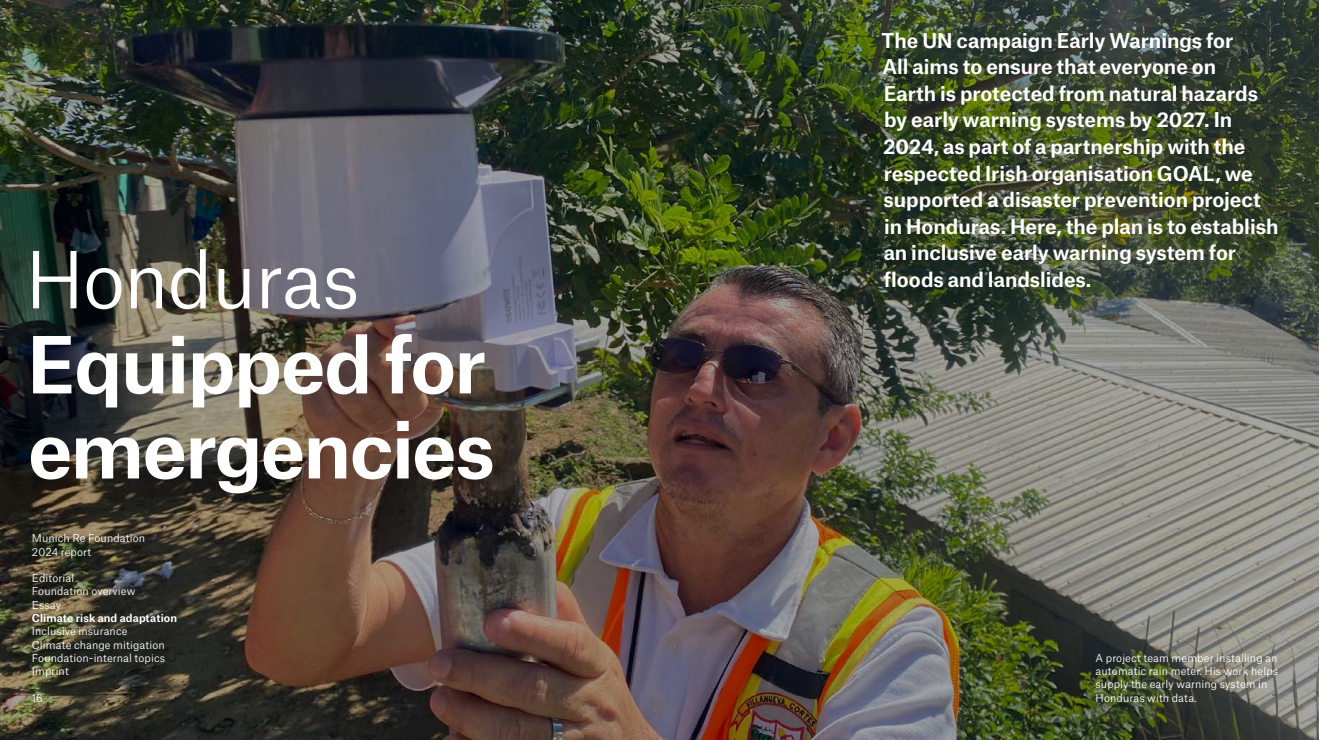
<style>
.page{position:relative;width:1319px;height:740px;background:#fff}
.page>*{position:absolute;margin:0;border:0;box-sizing:border-box;transform-origin:0 0}
.t1{font:700 75px/85.1px "Munich Re Neue";letter-spacing:-.025em;color:#fff}
.t2{font:75px "Munich Re Neue";letter-spacing:-.02em;color:#fff}
.t3{font:700 19.5px/26.5px "Munich Re Neue";color:#fff}
.t4{font:10.5px/13.4px "Munich Re Neue";letter-spacing:.01em;color:#fff}
.t5{font:700 10.5px "Munich Re Neue";letter-spacing:.01em;color:#fff}
</style>
<div class="page">
<img style="left:0;top:0;width:1318px;height:740px">
<h1 class="t2" style="left:25px;top:220px;width:336px">Honduras</h1>
<h1 class="t1" style="left:27px;top:314px;width:469px">Equipped for emergencies</h1>
<p class="t4" style="left:32px;top:530px;width:115px">Munich Re Foundation<br>2024 report</p>
<p class="t4" style="left:32px;top:570px;width:105px">Editorial<br>Foundation overview<br>Essay</p>
<p class="t5" style="left:32px;top:609px;width:147px">Climate risk and adaptation</p>
<p class="t4" style="left:32px;top:623px;width:135px">Inclusive insurance<br>Climate change mitigation<br>Foundation-internal topics<br>Imprint</p>
<p class="t4" style="left:32px;top:690px;width:13px">16</p>
<p class="t3" style="left:881px;top:25px;width:398px">The UN campaign Early Warnings for<br>All aims to ensure that everyone on<br>Earth is protected from natural hazards by early warning systems by 2027. In 2024, as part of a partnership with the respected Irish organisation GOAL, we supported a disaster prevention project in Honduras. Here, the plan is to establish an inclusive early warning system for floods and landslides.</p>
<p class="t4" style="left:1095px;top:650px;width:184px">A project team member installing an automatic rain meter. His work helps supply the early warning system in<br>Honduras with data.</p>
</div>
